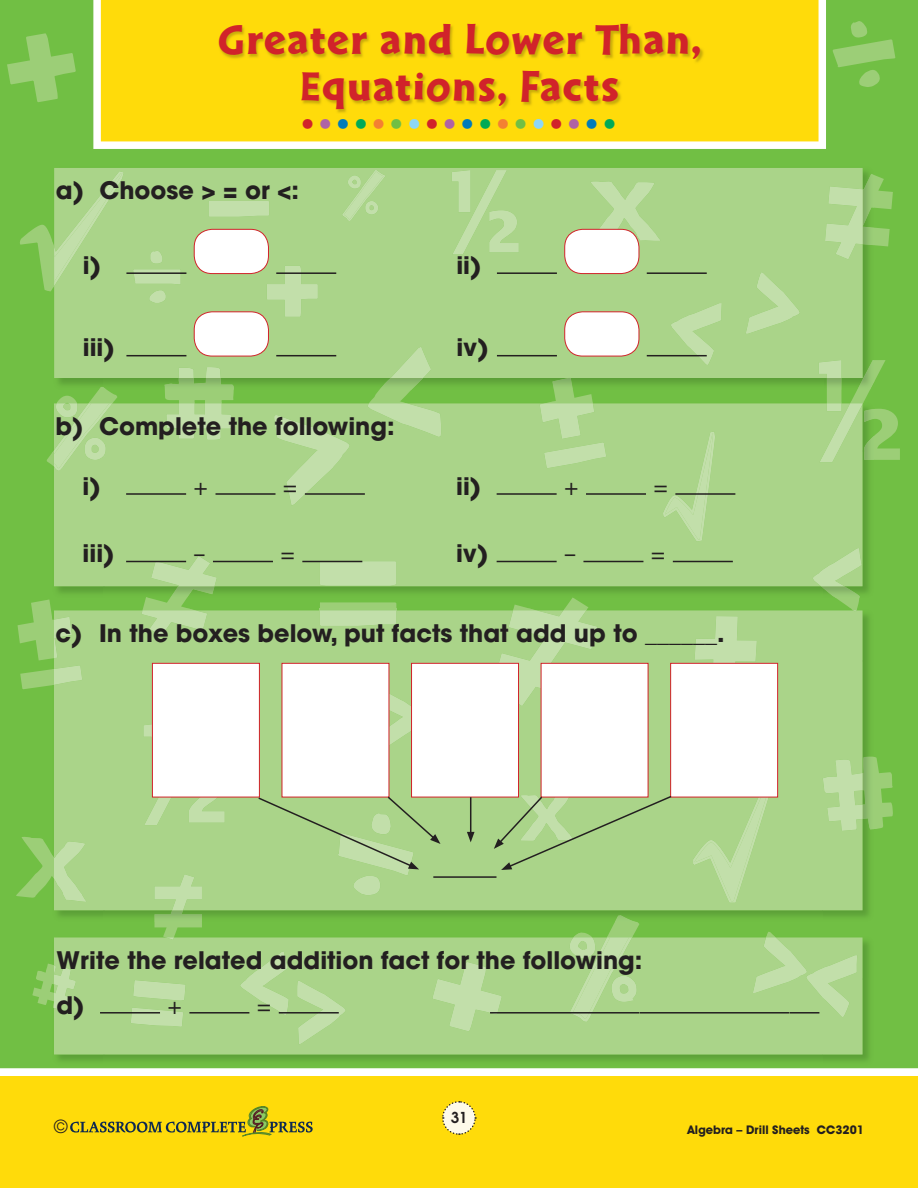
<style>
.page{position:relative;width:918px;height:1188px;background:#fff}
.page>*{position:absolute;margin:0;border:0;box-sizing:border-box;transform-origin:0 0}
.t1{font:43.5px/46.5px "Cal Sans Heavy KA";letter-spacing:.035em;color:#d1232a;text-align:center}
.t2{font:700 42px "Futura";color:#d1232a}
.t3{font:700 24px/45px "Avant Garde";color:#231f20}
.t4{font:24px "Avant Garde";color:#231f20}
.t5{font:18px "Avant Garde";color:#231f20}
.t6{font:600 15px "Avant Garde";color:#231f20}
.t7{font:700 12px "Avant Garde IT Cby BT";color:#231f20}
.s1{color:#af63a5}
.s2{color:#007bba}
.s3{color:#00aa56}
.s4{color:#f48032}
.s5{color:#71bf44}
.s6{color:#8dd7f7}
</style>
<div class="page">
<div style="left:0;top:1076px;width:918px;height:112px;background:#ffdb0a"></div>
<svg style="left:442px;top:1101px;width:35px;height:34px"></svg>
<svg style="left:70px;top:1106px;width:243px;height:30px"></svg>
<div style="left:0;top:0;width:918px;height:1069px;background:#71bf44"></div>
<svg style="left:93px;top:0;width:733px;height:149px;background:#fedf27"></svg>
<svg style="left:7px;top:33px;width:69px;height:69px;background:#85c65c"></svg>
<svg style="left:833px;top:21px;width:62px;height:66px;background:#81c457"></svg>
<img style="left:597px;top:609px;width:277px;height:52px">
<img style="left:52px;top:689px;width:51px;height:233px">
<img style="left:823px;top:661px;width:51px;height:261px">
<img style="left:103px;top:910px;width:720px;height:12px">
<img style="left:396px;top:609px;width:100px;height:1px">
<div style="left:54px;top:610px;width:809px;height:300px;background:#aad489"></div>
<svg style="left:16px;top:837px;width:70px;height:65px;background:#9ace76"></svg>
<svg style="left:823px;top:756px;width:70px;height:75px;background:#a3d083"></svg>
<svg style="left:18px;top:599px;width:64px;height:90px;background:#97cd73"></svg>
<svg style="left:144px;top:723px;width:81px;height:102px;background:#b3d493"></svg>
<svg style="left:389px;top:688px;width:22px;height:64px"></svg>
<svg style="left:693px;top:797px;width:82px;height:106px;background:#b0d590"></svg>
<svg style="left:695px;top:616px;width:62px;height:47px;background:#b8da9c"></svg>
<img style="left:52px;top:936px;width:822px;height:43px">
<img style="left:52px;top:1010px;width:51px;height:56px">
<img style="left:823px;top:979px;width:51px;height:87px">
<img style="left:103px;top:1054px;width:720px;height:12px">
<div style="left:54px;top:937px;width:809px;height:117px;background:#aad489"></div>
<svg style="left:131px;top:980px;width:55px;height:47px;background:#b8da9c"></svg>
<svg style="left:753px;top:931px;width:104px;height:86px;background:#acd58d"></svg>
<svg style="left:240px;top:951px;width:49px;height:64px;background:#b3d896"></svg>
<svg style="left:297px;top:981px;width:49px;height:63px;background:#b3d896"></svg>
<svg style="left:433px;top:962px;width:69px;height:70px;background:#b5d998"></svg>
<svg style="left:32px;top:964px;width:45px;height:46px;background:#9fd07c"></svg>
<svg style="left:154px;top:874px;width:48px;height:66px;background:#a1cf80"></svg>
<svg style="left:570px;top:915px;width:69px;height:107px;background:#a8d389"></svg>
<img style="left:52px;top:471px;width:51px;height:127px">
<img style="left:862px;top:462px;width:12px;height:136px">
<img style="left:103px;top:586px;width:710px;height:12px">
<img style="left:441px;top:402px;width:99px;height:1px">
<svg style="left:496px;top:597px;width:101px;height:109px;background:#acd48d"></svg>
<div style="left:54px;top:403px;width:809px;height:183px;background:#aad489"></div>
<svg style="left:142px;top:556px;width:75px;height:80px;background:#a4d084"></svg>
<svg style="left:813px;top:548px;width:49px;height:64px;background:#9ece7d"></svg>
<svg style="left:662px;top:432px;width:53px;height:110px;background:#afd691"></svg>
<svg style="left:274px;top:415px;width:76px;height:91px;background:#b3d896"></svg>
<svg style="left:320px;top:561px;width:76px;height:65px;background:#a6d187"></svg>
<div style="left:52px;top:166px;width:822px;height:8px;background:#70be43"></div>
<img style="left:52px;top:292px;width:52px;height:95px">
<img style="left:863px;top:259px;width:11px;height:101px">
<img style="left:104px;top:378px;width:264px;height:12px">
<img style="left:606px;top:378px;width:213px;height:12px">
<svg style="left:47px;top:387px;width:70px;height:84px;background:#a4d283"></svg>
<img style="left:441px;top:378px;width:99px;height:12px">
<div style="left:54px;top:168px;width:809px;height:210px;background:#aad489"></div>
<svg style="left:209px;top:201px;width:60px;height:16px"></svg>
<svg style="left:19px;top:171px;width:105px;height:121px;background:#9ccf78"></svg>
<svg style="left:825px;top:174px;width:68px;height:85px;background:#9ece7d"></svg>
<svg style="left:819px;top:360px;width:81px;height:102px;background:#94ca70"></svg>
<svg style="left:671px;top:303px;width:51px;height:62px;background:#b2d795"></svg>
<svg style="left:746px;top:272px;width:54px;height:62px;background:#b3d895"></svg>
<svg style="left:164px;top:367px;width:70px;height:73px;background:#a8d289"></svg>
<svg style="left:590px;top:181px;width:71px;height:60px;background:#b5d898"></svg>
<svg style="left:133px;top:251px;width:48px;height:52px;background:#b2d794"></svg>
<svg style="left:342px;top:170px;width:43px;height:51px;background:#b2d794"></svg>
<svg style="left:452px;top:170px;width:67px;height:84px;background:#b2d895"></svg>
<svg style="left:267px;top:266px;width:51px;height:51px;background:#b6d999"></svg>
<svg style="left:540px;top:378px;width:66px;height:90px;background:#a4d184"></svg>
<svg style="left:368px;top:347px;width:73px;height:90px;background:#a4d184"></svg>
<hr style="left:126px;top:272px;width:60px;height:2px;background:#231f20">
<div style="left:194px;top:229px;width:74px;height:45px;background:#fff;border-radius:18px"></div>
<div style="left:194px;top:229px;width:75px;height:45px;border:1px solid #d1232a;border-radius:18px"></div>
<hr style="left:276px;top:272px;width:60px;height:2px;background:#231f20">
<hr style="left:497px;top:272px;width:60px;height:2px;background:#231f20">
<div style="left:565px;top:229px;width:74px;height:45px;background:#fff;border-radius:18px"></div>
<div style="left:564px;top:229px;width:75px;height:45px;border:1px solid #d1232a;border-radius:18px"></div>
<hr style="left:647px;top:272px;width:60px;height:2px;background:#231f20">
<hr style="left:126px;top:355px;width:60px;height:1px;background:#231f20">
<div style="left:194px;top:312px;width:74px;height:44px;background:#fff;border-radius:18px"></div>
<div style="left:194px;top:311px;width:75px;height:45px;border:1px solid #d1232a;border-radius:18px"></div>
<hr style="left:276px;top:355px;width:60px;height:1px;background:#231f20">
<hr style="left:497px;top:355px;width:60px;height:1px;background:#231f20">
<div style="left:565px;top:312px;width:74px;height:44px;background:#fff;border-radius:18px"></div>
<div style="left:564px;top:311px;width:75px;height:45px;border:1px solid #d1232a;border-radius:18px"></div>
<hr style="left:647px;top:355px;width:60px;height:1px;background:#231f20">
<hr style="left:126px;top:493px;width:60px;height:2px;background:#231f20">
<hr style="left:216px;top:493px;width:60px;height:2px;background:#231f20">
<hr style="left:305px;top:493px;width:60px;height:2px;background:#231f20">
<hr style="left:497px;top:493px;width:60px;height:2px;background:#231f20">
<hr style="left:586px;top:493px;width:60px;height:2px;background:#231f20">
<hr style="left:675px;top:493px;width:60px;height:2px;background:#231f20">
<hr style="left:126px;top:561px;width:60px;height:1px;background:#231f20">
<hr style="left:213px;top:561px;width:60px;height:1px;background:#231f20">
<hr style="left:302px;top:561px;width:60px;height:1px;background:#231f20">
<hr style="left:497px;top:561px;width:60px;height:1px;background:#231f20">
<hr style="left:583px;top:561px;width:60px;height:1px;background:#231f20">
<hr style="left:673px;top:561px;width:60px;height:1px;background:#231f20">
<img style="left:218px;top:23px;width:487px;height:91px">
<hr style="left:100px;top:1012px;width:60px;height:2px;background:#231f20">
<hr style="left:189px;top:1012px;width:60px;height:2px;background:#231f20">
<hr style="left:279px;top:1012px;width:60px;height:2px;background:#231f20">
<hr style="left:490px;top:1012px;width:149px;height:2px;background:#231f20">
<hr style="left:640px;top:1012px;width:149px;height:2px;background:#231f20">
<hr style="left:789px;top:1012px;width:30px;height:2px;background:#231f20">
<div style="left:671px;top:663px;width:107px;height:134px;background:#fff"></div>
<div style="left:670px;top:663px;width:108px;height:134px;border:1px solid #d1232a"></div>
<div style="left:152px;top:663px;width:107px;height:134px;background:#fff"></div>
<div style="left:152px;top:663px;width:108px;height:134px;border:1px solid #d1232a"></div>
<div style="left:282px;top:663px;width:107px;height:134px;background:#fff"></div>
<div style="left:412px;top:663px;width:107px;height:134px;background:#fff"></div>
<div style="left:411px;top:663px;width:108px;height:134px;border:1px solid #d1232a"></div>
<div style="left:541px;top:663px;width:107px;height:134px;background:#fff"></div>
<svg style="left:257px;top:795px;width:184px;height:100px;background:#abd08b"></svg>
<svg style="left:494px;top:795px;width:179px;height:75px;background:#a9cd89"></svg>
<hr style="left:470px;top:797px;width:1px;height:37px;background:#231f20">
<svg style="left:467px;top:832px;width:8px;height:10px"></svg>
<hr style="left:433px;top:876px;width:63px;height:2px;background:#231f20">
<h1 class="t1" style="left:218px;top:23px;width:485px">Greater and Lower Than,<br>Equations, Facts</h1>
<h2 class="t2" style="left:300px;top:93px;width:318px">.<span class="s1">.</span><span class="s2">.</span><span class="s3">.</span><span class="s4">.</span><span class="s5">.</span><span class="s6">.</span>.<span class="s1">.</span><span class="s2">.</span><span class="s3">.</span><span class="s4">.</span><span class="s5">.</span><span class="s6">.</span>.<span class="s1">.</span><span class="s2">.</span><span class="s3">.</span></h2>
<p class="t3" style="left:56px;top:170px;width:245px">a) Choose &gt; = or &lt;:</p>
<p class="t3" style="left:83px;top:245px;width:20px">i)</p>
<p class="t3" style="left:456px;top:245px;width:27px">ii)</p>
<p class="t3" style="left:83px;top:327px;width:33px">iii)</p>
<p class="t3" style="left:456px;top:327px;width:34px">iv)</p>
<p class="t3" style="left:56px;top:406px;width:340px">b) Complete the following:</p>
<p class="t3" style="left:83px;top:466px;width:20px">i)</p>
<p class="t4" style="left:194px;top:477px;width:16px">+</p>
<p class="t4" style="left:283px;top:477px;width:16px">=</p>
<p class="t3" style="left:456px;top:466px;width:27px">ii)</p>
<p class="t4" style="left:564px;top:477px;width:16px">+</p>
<p class="t4" style="left:653px;top:477px;width:16px">=</p>
<p class="t3" style="left:83px;top:533px;width:33px">iii)</p>
<p class="t4" style="left:194px;top:544px;width:13px">–</p>
<p class="t4" style="left:280px;top:544px;width:16px">=</p>
<p class="t3" style="left:456px;top:533px;width:34px">iv)</p>
<p class="t4" style="left:564px;top:544px;width:13px">–</p>
<p class="t4" style="left:651px;top:544px;width:16px">=</p>
<p class="t3" style="left:56px;top:613px;width:671px">c) In the boxes below, put facts that add up to ______.</p>
<p class="t3" style="left:57px;top:939px;width:587px">Write the related addition fact for the following: d)</p>
<p class="t4" style="left:167px;top:996px;width:16px">+</p>
<p class="t4" style="left:257px;top:996px;width:16px">=</p>
<p class="t6" style="left:451px;top:1112px;width:18px">31</p>
<p class="t5" style="left:54px;top:1119px;width:15px">©</p>
<p class="t7" style="left:688px;top:1125px;width:178px">Algebra – Drill Sheets CC3201</p>
</div>
